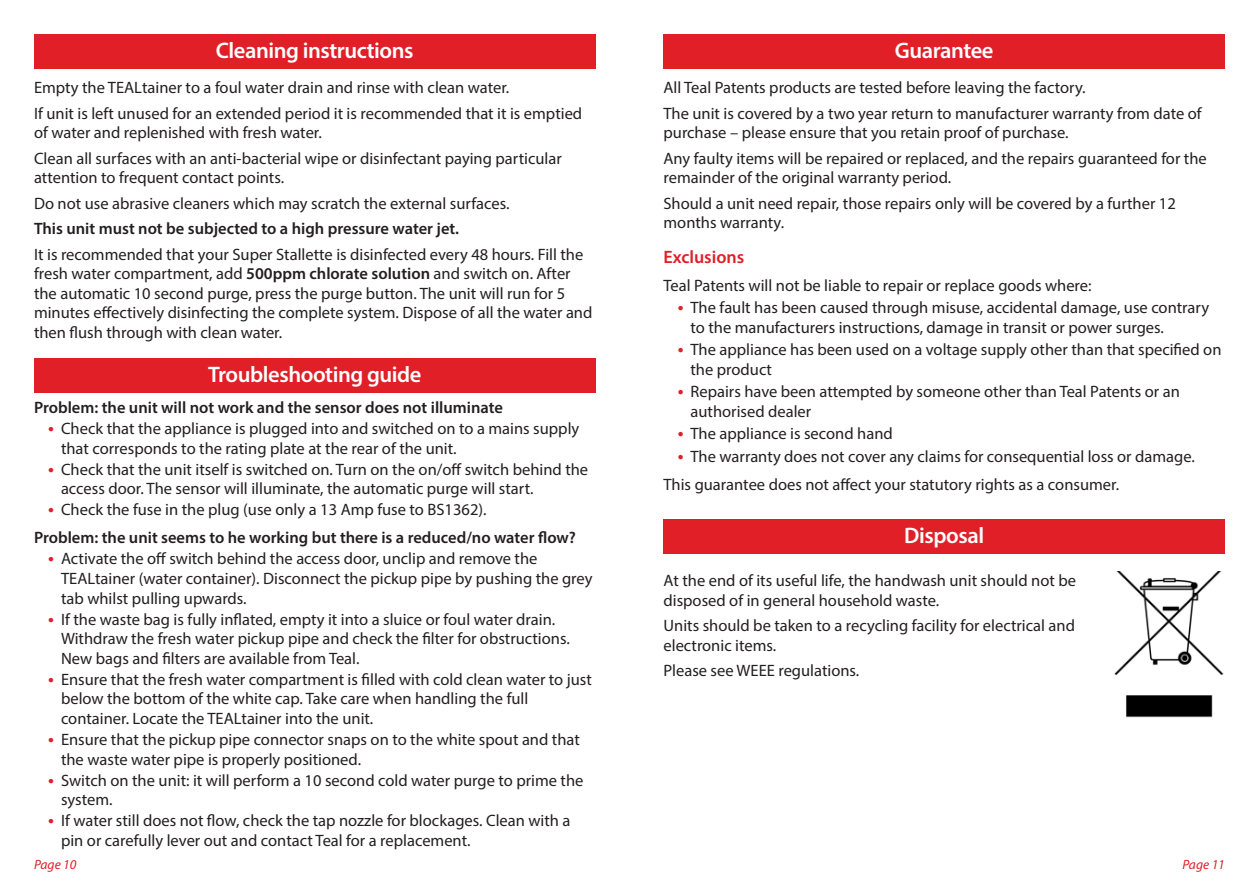
<style>
.page{position:relative;width:1259px;height:893px;background:#fff}
.page>*{position:absolute;margin:0;border:0;box-sizing:border-box;transform-origin:0 0}
.t1{font:600 22.5px "Myriad Pro";letter-spacing:-.02em;color:#fff}
.t2{font:600 18px "Myriad Pro";color:#e01f27}
.t3{font:16.5px/19.5px "Myriad Pro";color:#231f20}
.t4{font:600 16.5px/28px "Myriad Pro";color:#231f20}
.t5{font:italic 13.5px "Myriad Pro";color:#e01f27}
.s1{font-weight:600}
.s2{font-weight:600;font-size:18.75px;color:#e01f27}
.s3{font-size:18.75px;color:#e01f27}
.s4{font-weight:400}
</style>
<div class="page">
<div style="left:34px;top:34px;width:561px;height:34px;background:#e01f27"></div>
<div style="left:663px;top:34px;width:562px;height:34px;background:#e01f27"></div>
<div style="left:663px;top:520px;width:562px;height:34px;background:#e01f27"></div>
<img style="left:1114px;top:571px;width:110px;height:147px">
<div style="left:34px;top:358px;width:561px;height:34px;background:#e01f27"></div>
<h1 class="t1" style="left:216px;top:41px;width:199px">Cleaning instructions</h1>
<p class="t3" style="left:34px;top:76px;width:550px;line-height:25.5px">Empty the TEALtainer to a foul water drain and rinse with clean water.<br>If unit is left unused for an extended period it is recommended that it is emptied</p>
<p class="t3" style="left:34px;top:121px;width:529px;line-height:25.5px">of water and replenished with fresh water.<br>Clean all surfaces with an anti-bacterial wipe or disinfectant paying particular</p>
<p class="t3" style="left:34px;top:166px;width:477px;line-height:25.5px">attention to frequent contact points.<br>Do not use abrasive cleaners which may scratch the external surfaces.</p>
<p class="t4" style="left:34px;top:216px;width:426px">This unit must not be subjected to a high pressure water jet.</p>
<p class="t3" style="left:34px;top:246px;width:560px">It is recommended that your Super Stallette is disinfected every 48 hours. Fill the fresh water compartment, add <span class="s1">500ppm chlorate solution</span> and switch on. After the automatic 10 second purge, press the purge button. The unit will run for 5 minutes effectively disinfecting the complete system. Dispose of all the water and then flush through with clean water.</p>
<h1 class="t1" style="left:208px;top:365px;width:215px">Troubleshooting guide</h1>
<p class="t4" style="left:34px;top:395px;width:470px">Problem: the unit will not work and the sensor does not illuminate</p>
<p class="t3" style="left:61px;top:420px;width:520px;text-indent:-13px"><span class="s2">•</span> Check that the appliance is plugged into and switched on to a mains supply that corresponds to the rating plate at the rear of the unit.</p>
<p class="t3" style="left:61px;top:461px;width:529px;text-indent:-13px"><span class="s2">•</span> Check that the unit itself is switched on. Turn on the on/off switch behind the access door. The sensor will illuminate, the automatic purge will start.</p>
<p class="t4" style="left:34px;top:497px;width:543px;text-indent:14px"><span class="s3">•</span> <span class="s4">Check the fuse in the plug (use only a 13 Amp fuse to BS1362).<br></span>Problem: the unit seems to he working but there is a reduced/no water flow?</p>
<p class="t3" style="left:61px;top:551px;width:533px;text-indent:-13px"><span class="s2">•</span> Activate the off switch behind the access door, unclip and remove the<br>TEALtainer (water container). Disconnect the pickup pipe by pushing the grey tab whilst pulling upwards.</p>
<p class="t3" style="left:61px;top:611px;width:510px;text-indent:-13px"><span class="s2">•</span> If the waste bag is fully inflated, empty it into a sluice or foul water drain.<br>Withdraw the fresh water pickup pipe and check the filter for obstructions.<br>New bags and filters are available from Teal.</p>
<p class="t3" style="left:61px;top:671px;width:532px;text-indent:-13px"><span class="s2">•</span> Ensure that the fresh water compartment is filled with cold clean water to just below the bottom of the white cap. Take care when handling the full container. Locate the TEALtainer into the unit.</p>
<p class="t3" style="left:61px;top:731px;width:520px;text-indent:-13px"><span class="s2">•</span> Ensure that the pickup pipe connector snaps on to the white spout and that the waste water pipe is properly positioned.</p>
<p class="t3" style="left:61px;top:772px;width:524px;text-indent:-13px"><span class="s2">•</span> Switch on the unit: it will perform a 10 second cold water purge to prime the system.</p>
<p class="t3" style="left:61px;top:812px;width:511px;text-indent:-13px"><span class="s2">•</span> If water still does not flow, check the tap nozzle for blockages. Clean with a pin or carefully lever out and contact Teal for a replacement.</p>
<h1 class="t1" style="left:895px;top:41px;width:100px">Guarantee</h1>
<p class="t3" style="left:663px;top:76px;width:540px;line-height:25.5px">All Teal Patents products are tested before leaving the factory.<br>The unit is covered by a two year return to manufacturer warranty from date of</p>
<p class="t3" style="left:663px;top:121px;width:545px;line-height:25.5px">purchase – please ensure that you retain proof of purchase.<br>Any faulty items will be repaired or replaced, and the repairs guaranteed for the</p>
<p class="t3" style="left:663px;top:166px;width:514px;line-height:25.5px">remainder of the original warranty period.<br>Should a unit need repair, those repairs only will be covered by a further 12</p>
<p class="t3" style="left:663px;top:214px;width:122px">months warranty.</p>
<p class="t2" style="left:663px;top:249px;width:82px">Exclusions</p>
<p class="t3" style="left:663px;top:277px;width:429px">Teal Patents will not be liable to repair or replace goods where:</p>
<p class="t3" style="left:690px;top:299px;width:520px;text-indent:-13px"><span class="s2">•</span> The fault has been caused through misuse, accidental damage, use contrary to the manufacturers instructions, damage in transit or power surges.</p>
<p class="t3" style="left:690px;top:341px;width:532px;text-indent:-13px"><span class="s2">•</span> The appliance has been used on a voltage supply other than that specified on the product</p>
<p class="t3" style="left:690px;top:383px;width:491px;text-indent:-13px"><span class="s2">•</span> Repairs have been attempted by someone other than Teal Patents or an authorised dealer</p>
<p class="t3" style="left:678px;top:425px;width:216px"><span class="s2">•</span> The appliance is second hand</p>
<p class="t3" style="left:663px;top:443px;width:533px;line-height:28px;text-indent:14px"><span class="s2">•</span> The warranty does not cover any claims for consequential loss or damage.<br>This guarantee does not affect your statutory rights as a consumer.</p>
<h1 class="t1" style="left:904px;top:526px;width:81px">Disposal</h1>
<p class="t3" style="left:663px;top:572px;width:414px">At the end of its useful life, the handwash unit should not be disposed of in general household waste.</p>
<p class="t3" style="left:663px;top:617px;width:413px">Units should be taken to a recycling facility for electrical and electronic items.</p>
<p class="t3" style="left:663px;top:662px;width:197px">Please see WEEE regulations.</p>
<p class="t5" style="left:34px;top:858px;width:44px">Page 10</p>
<p class="t5" style="left:1182px;top:858px;width:44px">Page 11</p>
</div>
